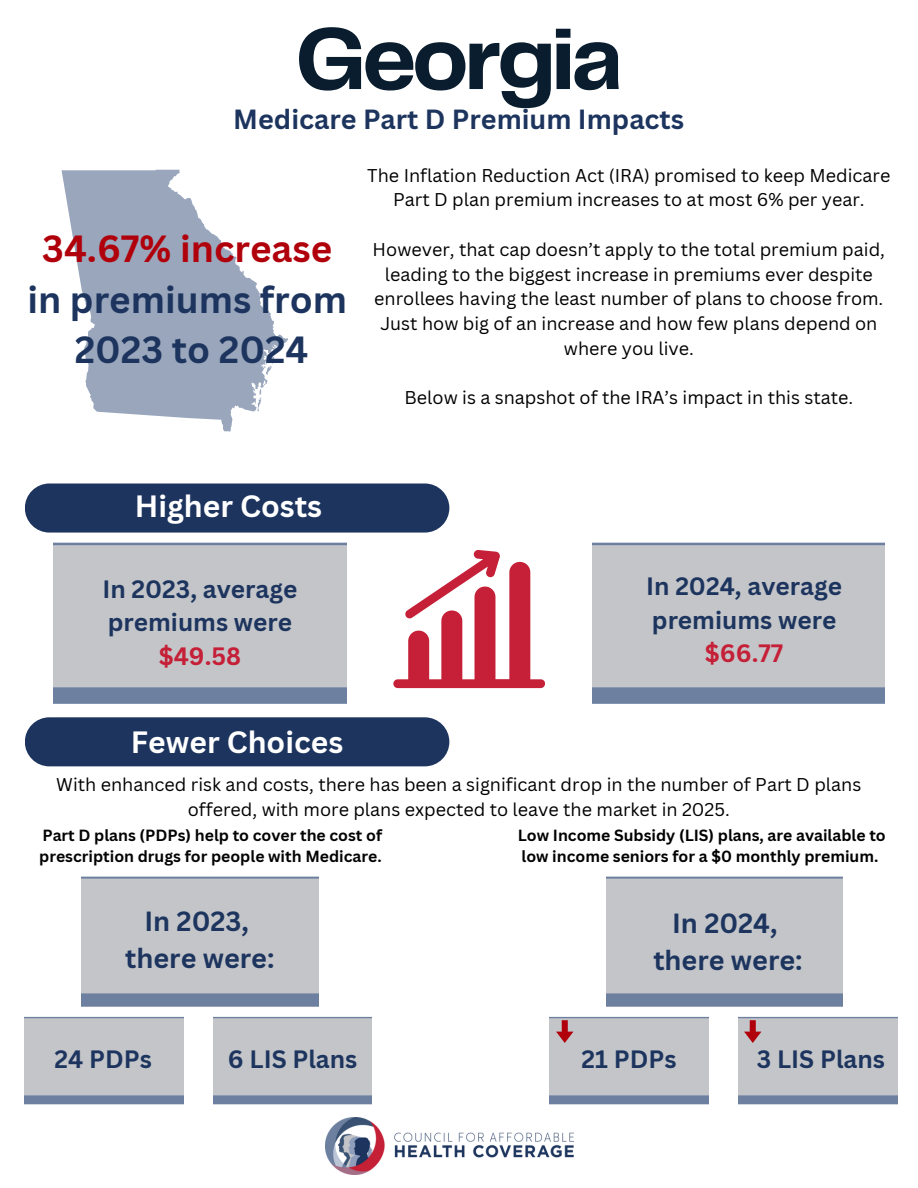
<style>
.page{position:relative;width:918px;height:1188px;background:#fff}
.page>*{position:absolute;margin:0;border:0;box-sizing:border-box;transform-origin:0 0}
.t1{font:700 90.75px "Telegraf";letter-spacing:-.05em;color:#091d2e}
.t2{font:700 36.75px/50.7px "Canva Sans";color:#1d355e;text-align:center}
.t3{font:700 30px "Canva Sans";color:#fff}
.t4{font:700 27px/37.2px "Canva Sans";color:#1d355e;text-align:center}
.t5{font:700 24.45px/33.8px "Canva Sans";color:#1d355e;text-align:center}
.t6{font:18px/24.8px "Canva Sans";color:#000;text-align:center}
.t7{font:700 15.75px/21.3px "Canva Sans";color:#000}
.t8{font:700 15.75px/21.3px "Canva Sans";color:#030303}
.s1{color:#b0000b}
.s2{color:#c52037}
</style>
<div class="page">
<img style="left:325px;top:1118px;width:249px;height:56px">
<svg style="left:54px;top:543px;width:292px;height:161px;background:#b9bdc4"></svg>
<svg style="left:592px;top:543px;width:293px;height:161px;background:#b9bdc4"></svg>
<svg style="left:393px;top:550px;width:152px;height:138px"></svg>
<div style="left:25px;top:484px;width:424px;height:49px;background:#1d355e;border-radius:25px"></div>
<div style="left:25px;top:717px;width:424px;height:49px;background:#1d355e;border-radius:25px"></div>
<svg style="left:82px;top:877px;width:236px;height:130px;background:#b9bdc4"></svg>
<svg style="left:25px;top:1017px;width:158px;height:87px;background:#b9bdc4"></svg>
<svg style="left:213px;top:1017px;width:159px;height:87px;background:#b9bdc4"></svg>
<svg style="left:606px;top:877px;width:236px;height:130px;background:#b9bdc4"></svg>
<svg style="left:739px;top:1017px;width:158px;height:87px;background:#b9bac2"></svg>
<svg style="left:550px;top:1017px;width:158px;height:87px;background:#b9bac2"></svg>
<svg style="left:62px;top:170px;width:226px;height:262px;fill:#99a6bc"></svg>
<svg style="left:264px;top:357px;width:10px;height:18px"></svg>
<svg style="left:257px;top:388px;width:4px;height:24px"></svg>
<h5 class="t1" style="left:295px;top:20px;width:330px">Georgia</h5>
<h5 class="t4" style="left:233px;top:99px;width:453px">Medicare Part D Premium Impacts</h5>
<h5 class="t6" style="left:367px;top:162px;width:525px">The Inflation Reduction Act (IRA) promised to keep Medicare<br>Part D plan premium increases to at most 6% per year.</h5>
<h3 class="t6" style="left:373px;top:236px;width:514px">However, that cap doesn’t apply to the total premium paid, leading to the biggest increase in premiums ever despite enrollees having the least number of plans to choose from.<br>Just how big of an increase and how few plans depend on where you live.</h3>
<p class="t6" style="left:405px;top:385px;width:450px">Below is a snapshot of the IRA’s impact in this state.</p>
<p class="t2" style="left:27px;top:223px;width:321px"><span class="s1">34.67% increase </span>in premiums from<br>2023 to 2024</p>
<p class="t3" style="left:135px;top:485px;width:189px">Higher Costs</p>
<h3 class="t5" style="left:102px;top:571px;width:197px">In 2023, average premiums were <span class="s2">$49.58</span></h3>
<p class="t5" style="left:646px;top:569px;width:197px">In 2024, average premiums were <span class="s2">$66.77</span></p>
<h4 class="t3" style="left:131px;top:720px;width:214px">Fewer Choices</h4>
<h4 class="t6" style="left:56px;top:772px;width:807px">With enhanced risk and costs, there has been a significant drop in the number of Part D plans offered, with more plans expected to leave the market in 2025.</h4>
<p class="t7" style="left:518px;top:824px;width:369px">Low Income Subsidy (LIS) plans, are available to low income seniors for a $0 monthly premium.</p>
<h2 class="t8" style="left:39px;top:824px;width:344px">Part D plans (PDPs) help to cover the cost of prescription drugs for people with Medicare.</h2>
<h3 class="t4" style="left:125px;top:901px;width:151px">In 2023, there were:</h3>
<h5 class="t5" style="left:55px;top:1042px;width:99px">24 PDPs</h5>
<p class="t5" style="left:228px;top:1042px;width:131px">6 LIS Plans</p>
<p class="t4" style="left:653px;top:904px;width:151px">In 2024, there were:</p>
<p class="t5" style="left:582px;top:1042px;width:96px">21 PDPs</p>
<h3 class="t5" style="left:757px;top:1042px;width:130px">3 LIS Plans</h3>
</div>
